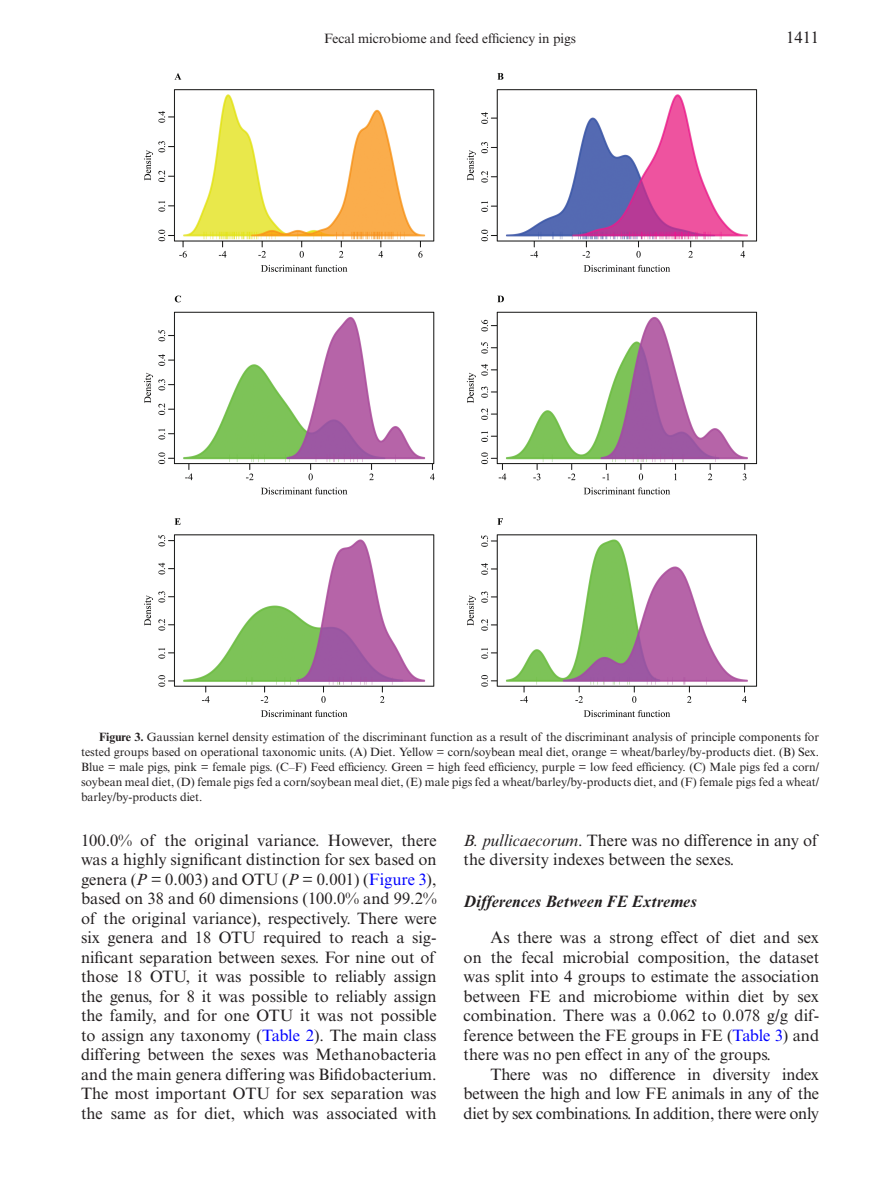
<style>
.page{position:relative;width:891px;height:1188px;background:#fff}
.page>*{position:absolute;margin:0;border:0;box-sizing:border-box;transform-origin:0 0}
.t1{font:16.5px/19.5px "Times New Roman MT Std";color:#231f20;text-align:justify}
.t2{font:italic 700 16.5px "Times New Roman MT Std";color:#231f20}
.t3{font:13.5px "Times New Roman MT Std";color:#231f20}
.t4{font:12px/15px "Times New Roman MT Std";color:#231f20;text-align:justify}
.s1{font-weight:700}
.s2{font-style:italic}
.s3{color:#00f}
</style>
<div class="page">
<img style="left:144px;top:73px;width:613px;height:645px">
<p class="t3" style="left:324px;top:30px;width:254px">Fecal microbiome and feed efficiency in pigs</p>
<p class="t1" style="left:786px;top:28px;width:34px">1411</p>
<p class="t4" style="left:81px;top:729px;width:740px;text-indent:18px"><span class="s1">Figure 3.</span> Gaussian kernel density estimation of the discriminant function as a result of the discriminant analysis of principle components for tested groups based on operational taxonomic units. (A) Diet. Yellow = corn/soybean meal diet, orange = wheat/barley/by-products diet. (B) Sex.<br>Blue = male pigs, pink = female pigs. (C–F) Feed efficiency. Green = high feed efficiency, purple = low feed efficiency. (C) Male pigs fed a corn/ soybean meal diet, (D) female pigs fed a corn/soybean meal diet, (E) male pigs fed a wheat/barley/by-products diet, and (F) female pigs fed a wheat/ barley/by-products diet.</p>
<p class="t1" style="left:81px;top:831px;width:357px">100.0% of the original variance. However, there was a highly significant distinction for sex based on genera (<span class="s2">P</span> = 0.003) and OTU (<span class="s2">P</span> = 0.001) (<span class="s3">Figure 3</span>), based on 38 and 60 dimensions (100.0% and 99.2% of the original variance), respectively. There were six genera and 18 OTU required to reach a sig&shy;nificant separation between sexes. For nine out of those 18 OTU, it was possible to reliably assign the genus, for 8 it was possible to reliably assign the family, and for one OTU it was not possible to assign any taxonomy (<span class="s3">Table 2</span>). The main class differing between the sexes was Methanobacteria and the main genera differing was Bifidobacterium.<br>The most important OTU for sex separation was the same as for diet, which was associated with</p>
<p class="t1" style="left:464px;top:831px;width:355px"><span class="s2">B. pullicaecorum</span>. There was no difference in any of the diversity indexes between the sexes.</p>
<p class="t2" style="left:464px;top:892px;width:235px">Differences Between FE Extremes</p>
<p class="t1" style="left:464px;top:928px;width:357px;text-indent:27px">As there was a strong effect of diet and sex on the fecal microbial composition, the dataset was split into 4 groups to estimate the association between FE and microbiome within diet by sex combination. There was a 0.062 to 0.078 g/g dif&shy;ference between the FE groups in FE (<span class="s3">Table 3</span>) and there was no pen effect in any of the groups.</p>
<p class="t1" style="left:464px;top:1065px;width:357px;text-indent:27px">There was no difference in diversity index between the high and low FE animals in any of the diet by sex combinations. In addition, there were only</p>
</div>
